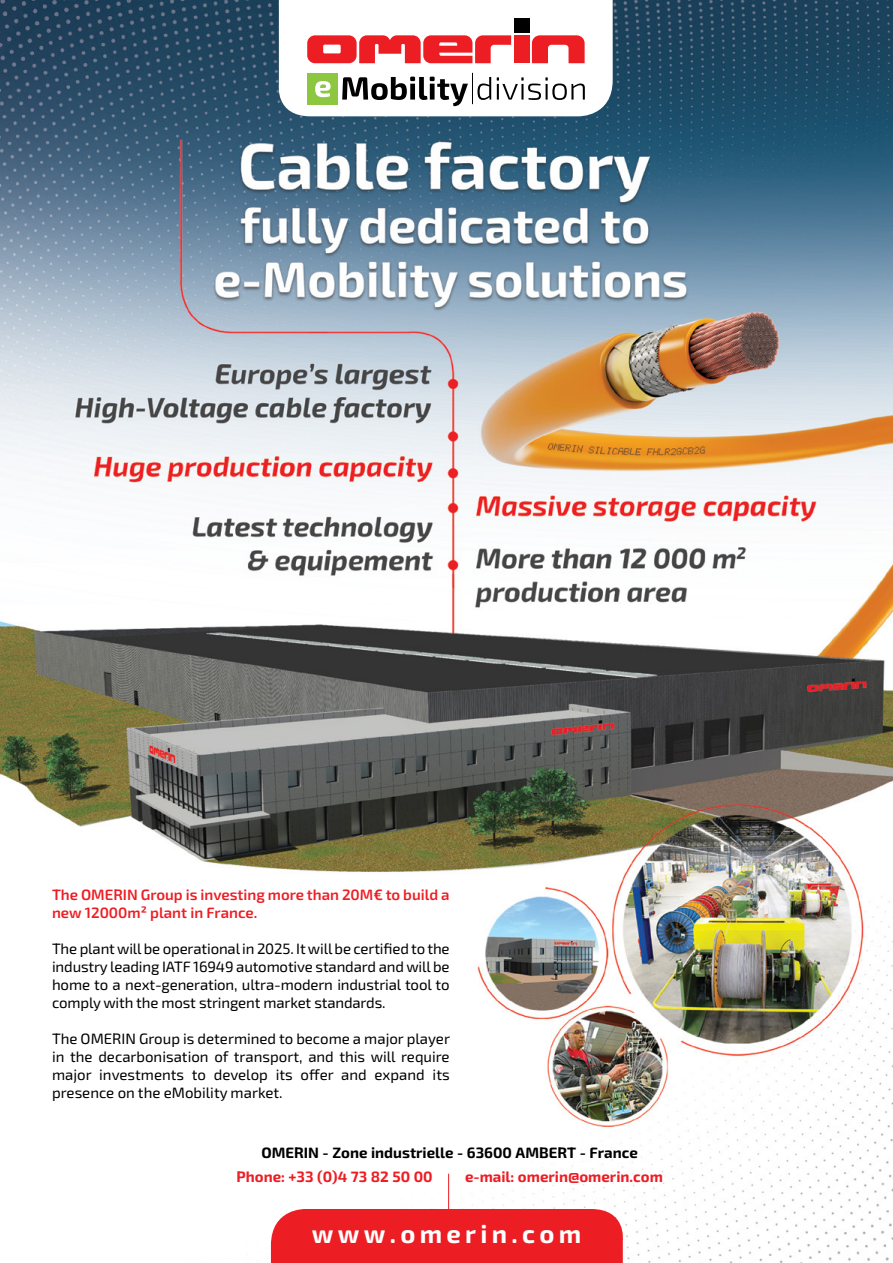
<style>
.page{position:relative;width:893px;height:1263px;background:#fff}
.page>*{position:absolute;margin:0;border:0;box-sizing:border-box;transform-origin:0 0}
.t1{font:700 25.5px "Exo 2";letter-spacing:.17em;color:#fff}
.t2{font:15px/18px "Exo 2";letter-spacing:-.01em;color:#000;text-align:justify}
.t3{font:600 15px/18px "Exo 2";color:#ed1d24}
.t4{font:700 15px "Exo 2";color:#ed1d24}
.t5{font:700 15px "Exo 2";color:#000}
</style>
<div class="page">
<img style="left:0;top:0;width:893px;height:1263px">
<div style="left:271px;top:1208px;width:356px;height:55px;background:#ed1d24"></div>
<hr style="left:448px;top:1174px;width:1px;height:40px;background:#ed1d24">
<svg style="left:275px;top:0;width:338px;height:117px"></svg>
<hr style="left:472px;top:73px;width:1px;height:31px;background:#000">
<p class="t3" style="left:52px;top:884px;width:399px">The OMERIN Group is investing more than 20M€ to build a new 12000m² plant in France.</p>
<p class="t2" style="left:52px;top:939px;width:399px">The plant will be operational in 2025. It will be certified to the industry leading IATF 16949 automotive standard and will be home to a next-generation, ultra-modern industrial tool to comply with the most stringent market standards.</p>
<p class="t2" style="left:52px;top:1029px;width:399px">The OMERIN Group is determined to become a major player in the decarbonisation of transport, and this will require major investments to develop its offer and expand its presence on the eMobility market.</p>
<p class="t5" style="left:261px;top:1141px;width:378px">OMERIN - Zone industrielle - 63600 AMBERT - France</p>
<p class="t4" style="left:237px;top:1165px;width:198px">Phone: +33 (0)4 73 82 50 00</p>
<p class="t4" style="left:465px;top:1165px;width:199px">e-mail: omerin@omerin.com</p>
<h1 class="t1" style="left:312px;top:1215px;width:271px">www.omerin.com</h1>
</div>
